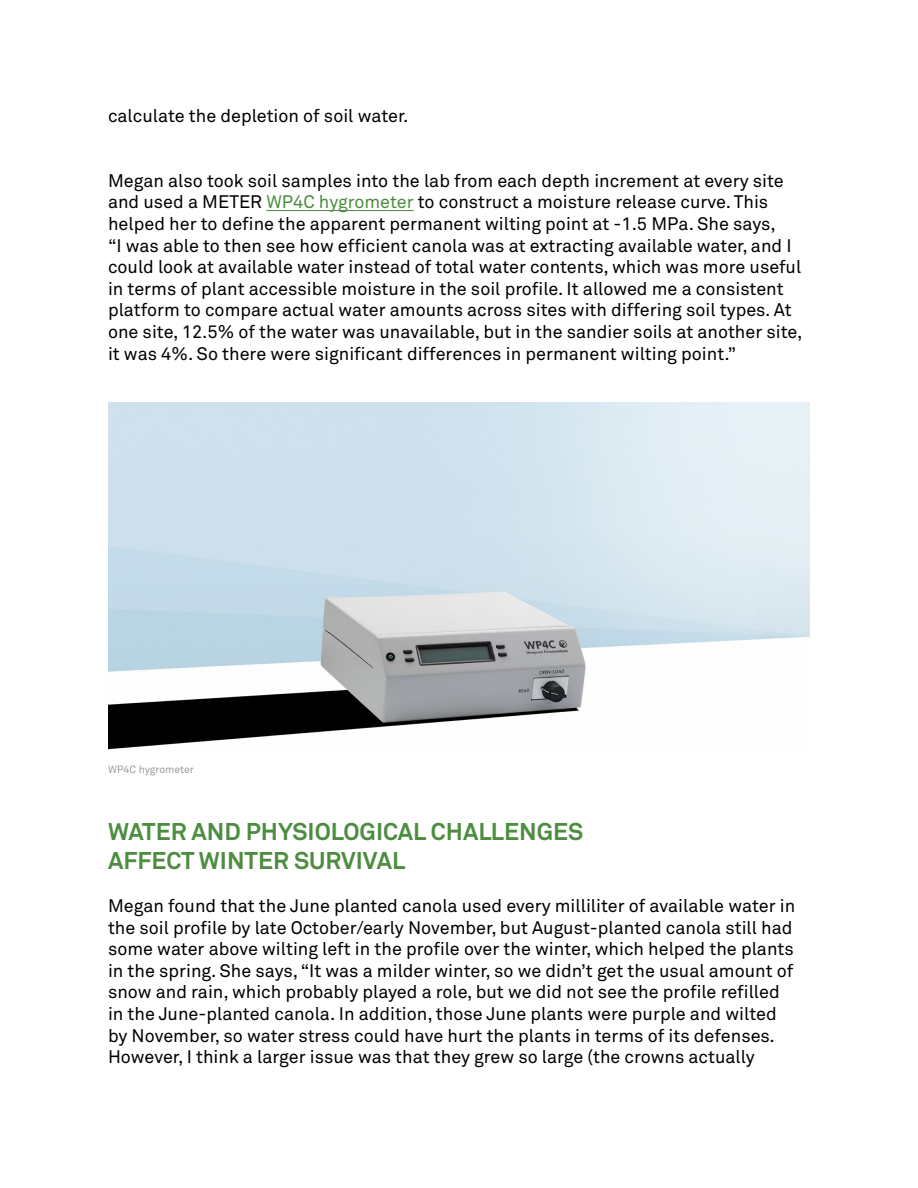
<style>
.page{position:relative;width:918px;height:1188px;background:#fff}
.page>*{position:absolute;margin:0;border:0;box-sizing:border-box;transform-origin:0 0}
.t1{font:700 24px/28.8px "Akkurat";color:#4d8d40}
.t2{font:18px/21.6px "Akkurat Pro";color:#000}
.t3{font:10.5px "Akkurat Pro";color:#999c9e}
.s1{color:#4d8d40}
</style>
<div class="page">
<hr style="left:266px;top:210px;width:148px;height:1px;background:#4d8d40">
<img style="left:108px;top:403px;width:702px;height:347px">
<p class="t2" style="left:108px;top:105px;width:302px">calculate the depletion of soil water.</p>
<p class="t2" style="left:108px;top:170px;width:696px">Megan also took soil samples into the lab from each depth increment at every site and used a METER <span class="s1">WP4C hygrometer</span> to construct a moisture release curve. This helped her to define the apparent permanent wilting point at -1.5 MPa. She says,<br>“I was able to then see how efficient canola was at extracting available water, and I could look at available water instead of total water contents, which was more useful in terms of plant accessible moisture in the soil profile. It allowed me a consistent platform to compare actual water amounts across sites with differing soil types. At one site, 12.5% of the water was unavailable, but in the sandier soils at another site, it was 4%. So there were significant differences in permanent wilting point.”</p>
<p class="t3" style="left:108px;top:764px;width:87px">WP4C hygrometer</p>
<h1 class="t1" style="left:108px;top:817px;width:477px">WATER AND PHYSIOLOGICAL CHALLENGES<br>AFFECT WINTER SURVIVAL</h1>
<p class="t2" style="left:108px;top:895px;width:689px">Megan found that the June planted canola used every milliliter of available water in the soil profile by late October/early November, but August-planted canola still had some water above wilting left in the profile over the winter, which helped the plants in the spring. She says, “It was a milder winter, so we didn’t get the usual amount of snow and rain, which probably played a role, but we did not see the profile refilled in the June-planted canola. In addition, those June plants were purple and wilted by November, so water stress could have hurt the plants in terms of its defenses.<br>However, I think a larger issue was that they grew so large (the crowns actually</p>
</div>
